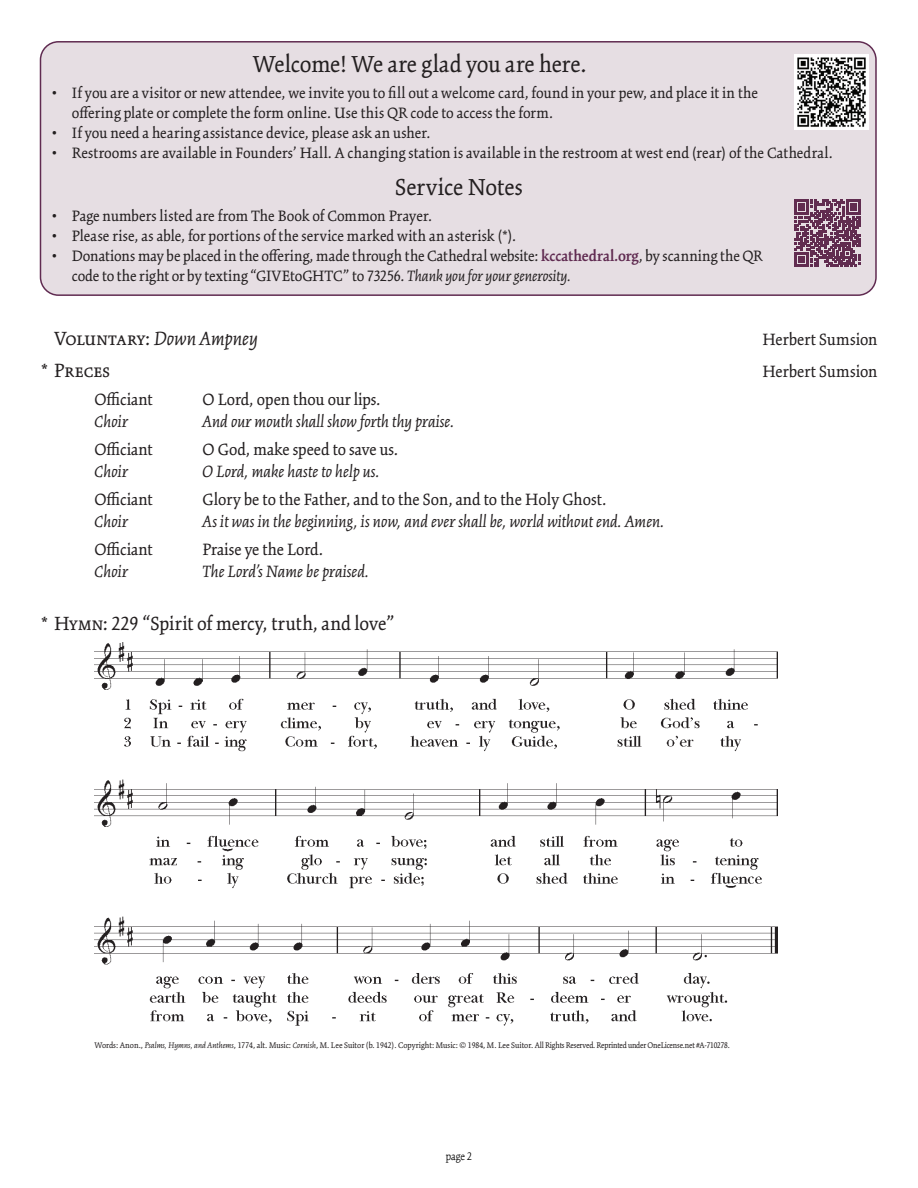
<style>
.page{position:relative;width:918px;height:1188px;background:#fff}
.page>*{position:absolute;margin:0;border:0;box-sizing:border-box;transform-origin:0 0}
.t1{font:25.5px "Kinesis Pro 3";letter-spacing:-.01em;color:#231f20}
.t2{font:21px "Kinesis Pro 3";color:#231f20}
.t3{font:18px "Kinesis Pro 3";color:#231f20}
.t4{font:italic 18px "Kinesis Pro 3";color:#231f20}
.t5{font:16.5px/19.8px "Kinesis Pro 3";letter-spacing:.005em;color:#231f20}
.t6{font:16.5px/19.8px "Kinesis Pro 3";letter-spacing:.025em;color:#231f20}
.t7{font:300 12px "Kinesis Pro 3";color:#000}
.t8{font:9px "Kinesis Pro 3";color:#231f20}
.s1{font-weight:600;color:#602b51}
.s2{font-style:italic}
</style>
<div class="page">
<img style="left:94px;top:642px;width:684px;height:384px">
<div style="left:40px;top:42px;width:836px;height:253px;background:#e6dee3;border-radius:18px"></div>
<div style="left:40px;top:41px;width:837px;height:255px;border:2px solid #602b51;border-radius:18px"></div>
<svg style="left:794px;top:200px;width:67px;height:66px"></svg>
<img style="left:794px;top:55px;width:75px;height:74px">
<h1 class="t1" style="left:253px;top:49px;width:335px">Welcome! We are glad you are here.</h1>
<p class="t6" style="left:72px;top:83px;width:688px;text-indent:-20px">• If you are a visitor or new attendee, we invite you to fill out a welcome card, found in your pew, and place it in the offering plate or complete the form online. Use this QR code to access the form.</p>
<p class="t5" style="left:52px;top:123px;width:381px">• If you need a hearing assistance device, please ask an usher.</p>
<p class="t5" style="left:52px;top:142px;width:783px">• Restrooms are available in Founders’ Hall. A changing station is available in the restroom at west end (rear) of the Cathedral.</p>
<h1 class="t1" style="left:395px;top:172px;width:129px">Service Notes</h1>
<p class="t5" style="left:52px;top:206px;width:382px">• Page numbers listed are from The Book of Common Prayer.</p>
<p class="t5" style="left:52px;top:226px;width:466px">• Please rise, as able, for portions of the service marked with an asterisk (*).</p>
<p class="t5" style="left:72px;top:246px;width:692px;text-indent:-20px">• Donations may be placed in the offering, made through the Cathedral website: <span class="s1">kccathedral.org</span>, by scanning the QR code to the right or by texting “GIVEtoGHTC” to 73256. <span class="s2">Thank you for your generosity.</span></p>
<p class="t2" style="left:54px;top:326px;width:206px">Voluntary: <span class="s2">Down Ampney</span></p>
<p class="t3" style="left:763px;top:329px;width:116px">Herbert Sumsion</p>
<p class="t2" style="left:40px;top:358px;width:71px">* Preces</p>
<p class="t3" style="left:763px;top:361px;width:116px">Herbert Sumsion</p>
<p class="t3" style="left:95px;top:389px;width:60px">Officiant</p>
<p class="t3" style="left:203px;top:389px;width:180px">O Lord, open thou our lips.</p>
<p class="t4" style="left:95px;top:411px;width:35px">Choir</p>
<p class="t4" style="left:203px;top:411px;width:253px">And our mouth shall show forth thy praise.</p>
<p class="t3" style="left:95px;top:439px;width:60px">Officiant</p>
<p class="t3" style="left:203px;top:439px;width:197px">O God, make speed to save us.</p>
<p class="t4" style="left:95px;top:461px;width:35px">Choir</p>
<p class="t4" style="left:203px;top:461px;width:179px">O Lord, make haste to help us.</p>
<p class="t3" style="left:95px;top:489px;width:60px">Officiant</p>
<p class="t3" style="left:203px;top:489px;width:405px">Glory be to the Father, and to the Son, and to the Holy Ghost.</p>
<p class="t4" style="left:95px;top:511px;width:35px">Choir</p>
<p class="t4" style="left:203px;top:511px;width:464px">As it was in the beginning, is now, and ever shall be, world without end. Amen.</p>
<p class="t3" style="left:95px;top:539px;width:60px">Officiant</p>
<p class="t3" style="left:203px;top:539px;width:122px">Praise ye the Lord.</p>
<p class="t4" style="left:95px;top:561px;width:35px">Choir</p>
<p class="t4" style="left:203px;top:561px;width:168px">The Lord’s Name be praised.</p>
<p class="t2" style="left:40px;top:611px;width:356px">* Hymn: 229 “Spirit of mercy, truth, and love”</p>
<p class="t8" style="left:94px;top:1040px;width:637px">Words: Anon., <span class="s2">Psalms, Hymns, and Anthems</span>, 1774, alt. Music: <span class="s2">Cornish</span>, M. Lee Suitor (b. 1942). Copyright: Music: © 1984, M. Lee Suitor. All Rights Reserved. Reprinted under OneLicense.net #A-710278.</p>
<p class="t7" style="left:446px;top:1149px;width:28px">page 2</p>
</div>
